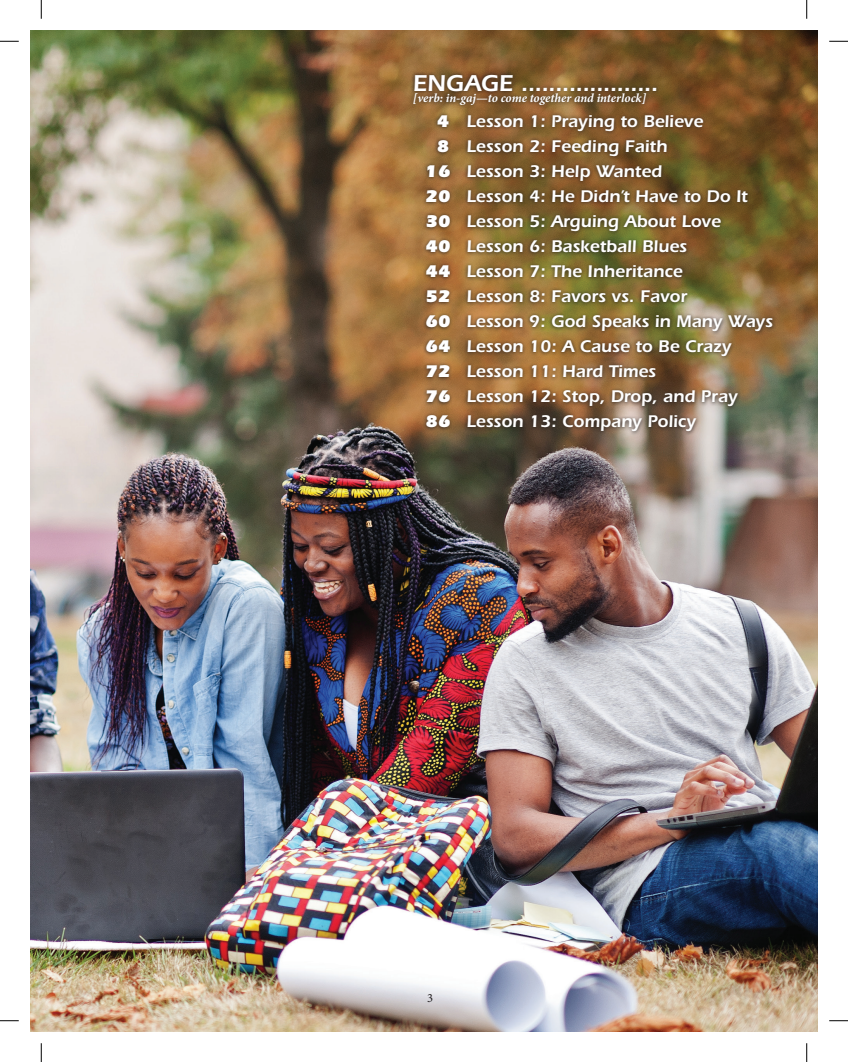
<style>
.page{position:relative;width:848px;height:1062px;background:#fff}
.page>*{position:absolute;margin:0;border:0;box-sizing:border-box;transform-origin:0 0}
.t1{font:600 23.75px "ITC Eras Std";letter-spacing:-.01em;color:#fff}
.t2{font:600 17.5px "ITC Eras Std";color:#fff}
.t3{font:italic 700 12.5px "Minion Pro";letter-spacing:-.005em;color:#fff}
.t4{font:12.5px "Minion Pro";color:#231f20}
.s1{font-weight:900}
</style>
<div class="page">
<img style="left:30px;top:30px;width:788px;height:1001px">
<div style="left:409px;top:70px;width:367px;height:366px;background:#231f20;opacity:.9"></div>
<svg style="left:0;top:40px;width:19px;height:2px"></svg>
<svg style="left:829px;top:40px;width:19px;height:2px"></svg>
<svg style="left:0;top:1020px;width:19px;height:1px"></svg>
<svg style="left:829px;top:1020px;width:19px;height:1px"></svg>
<svg style="left:40px;top:0;width:2px;height:19px"></svg>
<svg style="left:40px;top:1043px;width:2px;height:18px"></svg>
<svg style="left:806px;top:0;width:1px;height:19px"></svg>
<svg style="left:806px;top:1043px;width:1px;height:18px"></svg>
<h1 class="t1" style="left:413px;top:69px;width:247px">ENGAGE ....................</h1>
<p class="t3" style="left:413px;top:89px;width:235px">[verb: in-gaj—to come together and interlock]</p>
<p class="t2" style="left:436px;top:111px;width:268px"><span class="s1">4</span> Lesson 1: Praying to Believe</p>
<p class="t2" style="left:436px;top:136px;width:232px"><span class="s1">8</span> Lesson 2: Feeding Faith</p>
<p class="t2" style="left:425px;top:161px;width:238px"><span class="s1">16</span> Lesson 3: Help Wanted</p>
<p class="t2" style="left:425px;top:186px;width:324px"><span class="s1">20</span> Lesson 4: He Didn’t Have to Do It</p>
<p class="t2" style="left:425px;top:211px;width:297px"><span class="s1">30</span> Lesson 5: Arguing About Love</p>
<p class="t2" style="left:425px;top:236px;width:263px"><span class="s1">40</span> Lesson 6: Basketball Blues</p>
<p class="t2" style="left:425px;top:261px;width:259px"><span class="s1">44</span> Lesson 7: The Inheritance</p>
<p class="t2" style="left:425px;top:286px;width:263px"><span class="s1">52</span> Lesson 8: Favors vs. Favor</p>
<p class="t2" style="left:425px;top:311px;width:349px"><span class="s1">60</span> Lesson 9: God Speaks in Many Ways</p>
<p class="t2" style="left:425px;top:336px;width:307px"><span class="s1">64</span> Lesson 10: A Cause to Be Crazy</p>
<p class="t2" style="left:425px;top:361px;width:232px"><span class="s1">72</span> Lesson 11: Hard Times</p>
<p class="t2" style="left:425px;top:386px;width:314px"><span class="s1">76</span> Lesson 12: Stop, Drop, and Pray</p>
<p class="t2" style="left:425px;top:411px;width:272px"><span class="s1">86</span> Lesson 13: Company Policy</p>
<p class="t4" style="left:427px;top:989px;width:7px">3</p>
</div>
